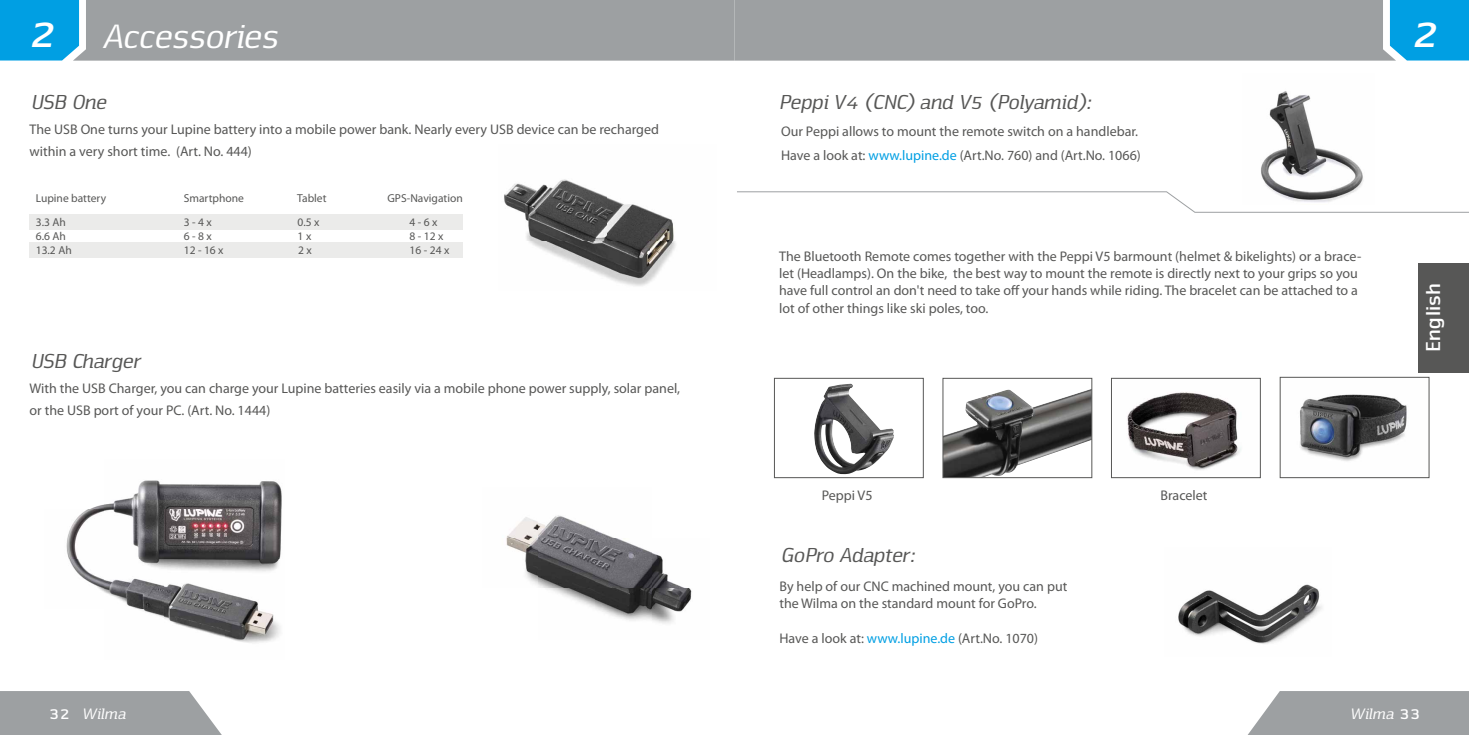
<style>
.page{position:relative;width:1469px;height:735px;background:#fff}
.page>*{position:absolute;margin:0;border:0;box-sizing:border-box;transform-origin:0 0}
.t1{font:italic 42px "Nuri Bold Slab";color:#fff}
.t2{font:italic 35px "Nuri Regular Slab";color:#fff}
.t3{font:italic 21px "Nuri Regular Slab";color:#575756}
.t4{font:700 21px "Nuri";letter-spacing:.025em;color:#fff}
.t5{font:italic 15.75px "Nuri Regular Slab";letter-spacing:.025em;color:#fff}
.t6{font:14px/17.3px "Myriad Pro";color:#575756}
.t7{font:11.55px "Myriad Pro";color:#575756}
.s1{font-family:"Nuri Bold Slab";font-size:42px}
.s2{color:#009fe3}
.s3{font-family:"Nuri";font-weight:700;font-style:normal}
</style>
<div class="page">
<svg style="left:0;top:691px;width:221px;height:43px;background:#a4a6a8"></svg>
<svg style="left:1248px;top:691px;width:220px;height:43px;background:#a4a7a9"></svg>
<svg style="left:0;top:0;width:1468px;height:61px;background:#8ea1aa"></svg>
<div style="left:1418px;top:263px;width:50px;height:110px;background:#575756"></div>
<svg style="left:737px;top:191px;width:731px;height:21px"></svg>
<img style="left:1242px;top:91px;width:132px;height:113px">
<img style="left:1178px;top:584px;width:144px;height:60px">
<img style="left:944px;top:389px;width:146px;height:86px">
<div style="left:942px;top:378px;width:150px;height:99px;border:1px solid #575756"></div>
<img style="left:1300px;top:394px;width:107px;height:67px">
<div style="left:1279px;top:377px;width:150px;height:100px;border:1px solid #575756"></div>
<img style="left:814px;top:383px;width:80px;height:91px">
<div style="left:774px;top:378px;width:149px;height:99px;border:1px solid #575756"></div>
<img style="left:1127px;top:392px;width:114px;height:78px">
<div style="left:1111px;top:378px;width:149px;height:99px;border:1px solid #575756"></div>
<img style="left:504px;top:179px;width:172px;height:107px">
<img style="left:506px;top:515px;width:186px;height:109px">
<img style="left:66px;top:480px;width:216px;height:163px">
<div style="left:30px;top:214px;width:433px;height:15px;background:#ebebea"></div>
<div style="left:30px;top:242px;width:433px;height:15px;background:#ebebea"></div>
<h2 class="t2" style="left:29px;top:15px;width:248px"><span class="s1">2</span> Accessories</h2>
<h1 class="t1" style="left:1411px;top:7px;width:26px">2</h1>
<h3 class="t3" style="left:30px;top:89px;width:77px">USB One</h3>
<p class="t6" style="left:30px;top:117px;width:631px;line-height:22.8px">The USB One turns your Lupine battery into a mobile power bank. Nearly every USB device can be recharged within a very short time. (Art. No. 444)</p>
<p class="t7" style="left:36px;top:191px;width:72px">Lupine battery</p>
<p class="t7" style="left:184px;top:191px;width:62px">Smartphone</p>
<p class="t7" style="left:297px;top:191px;width:31px">Tablet</p>
<p class="t7" style="left:387px;top:191px;width:77px">GPS-Navigation</p>
<p class="t7" style="left:36px;top:215px;width:32px">3.3 Ah</p>
<p class="t7" style="left:184px;top:215px;width:29px">3 - 4 x</p>
<p class="t7" style="left:298px;top:215px;width:23px">0.5 x</p>
<p class="t7" style="left:409px;top:215px;width:29px">4 - 6 x</p>
<p class="t7" style="left:36px;top:229px;width:32px">6.6 Ah</p>
<p class="t7" style="left:184px;top:229px;width:29px">6 - 8 x</p>
<p class="t7" style="left:298px;top:229px;width:15px">1 x</p>
<p class="t7" style="left:409px;top:229px;width:35px">8 - 12 x</p>
<p class="t7" style="left:36px;top:242px;width:37px">13.2 Ah</p>
<p class="t7" style="left:184px;top:242px;width:41px">12 - 16 x</p>
<p class="t7" style="left:298px;top:242px;width:15px">2 x</p>
<p class="t7" style="left:409px;top:242px;width:41px">16 - 24 x</p>
<h3 class="t3" style="left:30px;top:348px;width:111px">USB Charger</h3>
<p class="t6" style="left:30px;top:376px;width:652px;line-height:22.8px">With the USB Charger, you can charge your Lupine batteries easily via a mobile phone power supply, solar panel, or the USB port of your PC. (Art. No. 1444)</p>
<h3 class="t3" style="left:777px;top:89px;width:313px">Peppi V4 (CNC) and V5 (Polyamid):</h3>
<p class="t6" style="left:781px;top:118px;width:361px;line-height:24.5px">Our Peppi allows to mount the remote switch on a handlebar.<br>Have a look at: <span class="s2">www.lupine.de</span> (Art.No. 760) and (Art.No. 1066)</p>
<p class="t6" style="left:779px;top:247px;width:583px">The Bluetooth Remote comes together with the Peppi V5 barmount (helmet &amp; bikelights) or a brace&shy;let (Headlamps). On the bike, the best way to mount the remote is directly next to your grips so you have full control an don't need to take off your hands while riding. The bracelet can be attached to a lot of other things like ski poles, too.</p>
<p class="t6" style="left:821px;top:486px;width:52px">Peppi V5</p>
<p class="t6" style="left:1160px;top:486px;width:48px">Bracelet</p>
<h3 class="t3" style="left:779px;top:541px;width:135px">GoPro Adapter:</h3>
<p class="t6" style="left:779px;top:577px;width:289px">By help of our CNC machined mount, you can put the Wilma on the standard mount for GoPro.</p>
<p class="t6" style="left:779px;top:629px;width:260px">Have a look at: <span class="s2">www.lupine.de</span> (Art.No. 1070)</p>
<h3 class="t4" style="left:1420px;top:352px;width:70px;rotate:-90deg">English</h3>
<p class="t5" style="left:49px;top:704px;width:77px"><span class="s3">32</span> Wilma</p>
<p class="t5" style="left:1349px;top:704px;width:72px">Wilma <span class="s3">33</span></p>
</div>
